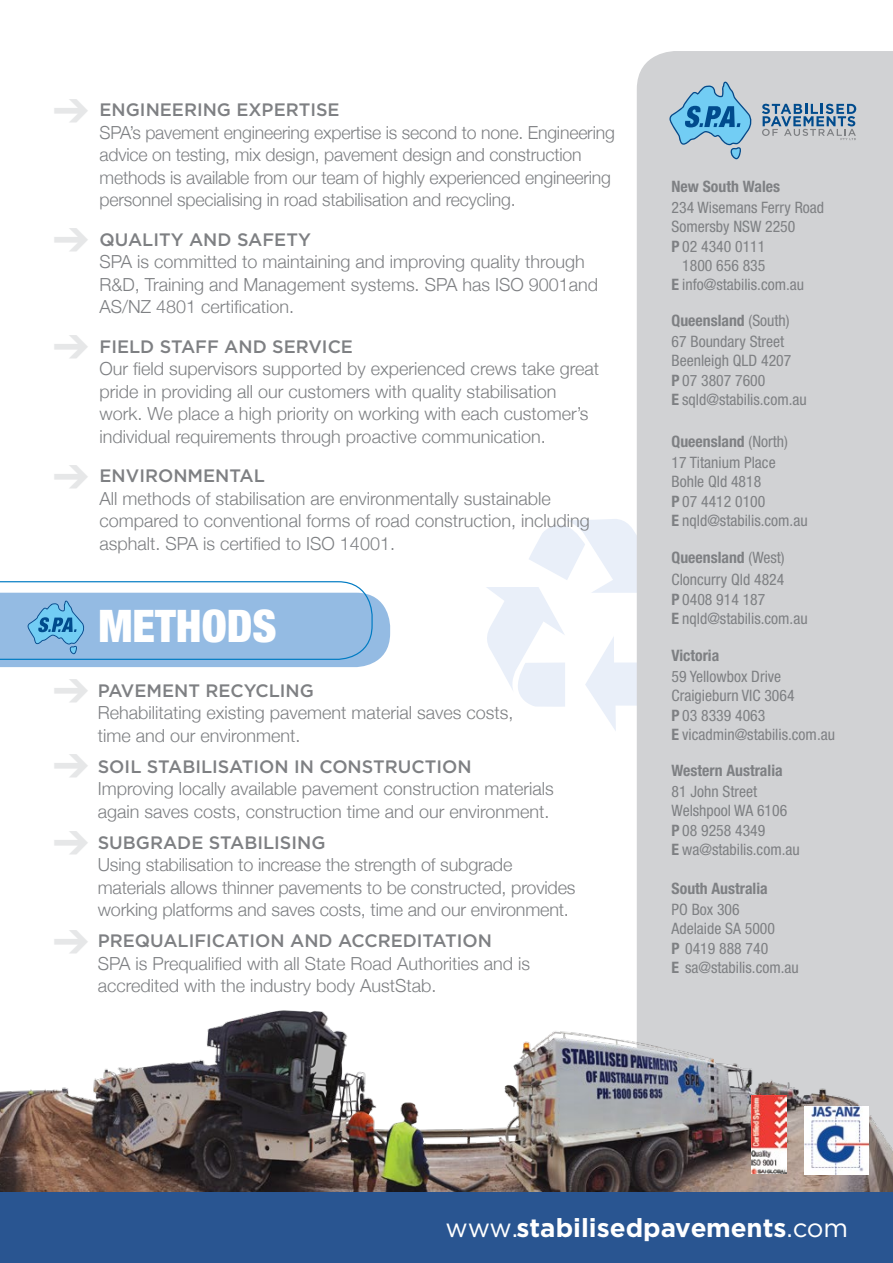
<style>
.page{position:relative;width:893px;height:1263px;background:#fff}
.page>*{position:absolute;margin:0;border:0;box-sizing:border-box;transform-origin:0 0}
.t1{font:900 condensed 45px "Helvetica Neue";color:#fff}
.t2{font:40.5px/76.1px "Zapf Dingbats ITC";color:#e6e7e8;text-align:justify}
.t3{font:700 25.95px "Gotham";color:#fff}
.t4{font:300 18px/22.5px "Helvetica Neue";color:#7e8083}
.t5{font:500 18px "Gotham";color:#7e8083}
.t6{font:condensed 15.75px/19.4px "Helvetica Neue";color:#7e8083}
.t7{font:700 condensed 15.75px "Helvetica Neue";color:#7e8083}
.s1{font-weight:700}
.s2{font-weight:400}
</style>
<div class="page">
<svg style="left:486px;top:519px;width:151px;height:212px"></svg>
<div style="left:637px;top:51px;width:256px;height:933px;background:#d1d2d4"></div>
<img style="left:0;top:984px;width:893px;height:209px">
<div style="left:0;top:1193px;width:893px;height:70px;background:#295591"></div>
<img style="left:751px;top:1096px;width:35px;height:77px">
<img style="left:805px;top:1106px;width:63px;height:69px">
<svg style="left:762px;top:104px;width:94px;height:36px;background:#95a9bc"></svg>
<svg style="left:669px;top:82px;width:84px;height:77px;background:#8dbad4"></svg>
<svg style="left:0;top:581px;width:390px;height:86px;background:#9ac1e5"></svg>
<p class="t5" style="left:100px;top:98px;width:242px">ENGINEERING EXPERTISE</p>
<p class="t4" style="left:100px;top:120px;width:517px">SPA’s pavement engineering expertise is second to none. Engineering advice on testing, mix design, pavement design and construction methods is available from our team of highly experienced engineering personnel specialising in road stabilisation and recycling.</p>
<p class="t5" style="left:100px;top:228px;width:213px">QUALITY AND SAFETY</p>
<p class="t4" style="left:100px;top:250px;width:500px">SPA is committed to maintaining and improving quality through<br>R&amp;D, Training and Management systems. SPA has ISO 9001and<br>AS/NZ 4801 certification.</p>
<p class="t5" style="left:100px;top:335px;width:255px">FIELD STAFF AND SERVICE</p>
<p class="t4" style="left:100px;top:357px;width:501px">Our field supervisors supported by experienced crews take great pride in providing all our customers with quality stabilisation work. We place a high priority on working with each customer’s individual requirements through proactive communication.</p>
<p class="t5" style="left:100px;top:464px;width:167px">ENVIRONMENTAL</p>
<p class="t4" style="left:100px;top:486px;width:492px">All methods of stabilisation are environmentally sustainable compared to conventional forms of road construction, including asphalt. SPA is certified to ISO 14001.</p>
<h1 class="t1" style="left:99px;top:598px;width:180px">METHODS</h1>
<h2 class="t2" style="left:53px;top:653px;width:38px">➔ ➔ ➔</h2>
<p class="t5" style="left:98px;top:679px;width:218px">PAVEMENT RECYCLING</p>
<p class="t4" style="left:98px;top:701px;width:417px">Rehabilitating existing pavement material saves costs, time and our environment.</p>
<p class="t5" style="left:98px;top:755px;width:375px">SOIL STABILISATION IN CONSTRUCTION</p>
<p class="t4" style="left:98px;top:777px;width:458px">Improving locally available pavement construction materials again saves costs, construction time and our environment.</p>
<p class="t5" style="left:98px;top:831px;width:229px">SUBGRADE STABILISING</p>
<p class="t4" style="left:98px;top:853px;width:479px">Using stabilisation to increase the strength of subgrade materials allows thinner pavements to be constructed, provides working platforms and saves costs, time and our environment.</p>
<p class="t5" style="left:98px;top:929px;width:396px">PREQUALIFICATION AND ACCREDITATION</p>
<p class="t4" style="left:98px;top:951px;width:434px">SPA is Prequalified with all State Road Authorities and is accredited with the industry body AustStab.</p>
<p class="t7" style="left:672px;top:177px;width:110px">New South Wales</p>
<p class="t6" style="left:672px;top:198px;width:154px">234 Wisemans Ferry Road</p>
<p class="t6" style="left:672px;top:217px;width:125px">Somersby NSW 2250</p>
<p class="t6" style="left:672px;top:237px;width:95px"><span class="s1">P</span> 02 4340 0111</p>
<p class="t6" style="left:682px;top:256px;width:85px">1800 656 835</p>
<p class="t6" style="left:672px;top:275px;width:134px"><span class="s1">E</span> info@stabilis.com.au</p>
<p class="t6" style="left:672px;top:310px;width:120px;line-height:21px"><span class="s1">Queensland</span> (South)<br>67 Boundary Street</p>
<p class="t6" style="left:672px;top:351px;width:137px">Beenleigh QLD 4207<br><span class="s1">P</span> 07 3807 7600<br><span class="s1">E</span> sqld@stabilis.com.au</p>
<p class="t6" style="left:672px;top:431px;width:118px;line-height:21px"><span class="s1">Queensland</span> (North)<br>17 Titanium Place</p>
<p class="t6" style="left:672px;top:471px;width:138px">Bohle Qld 4818<br><span class="s1">P</span> 07 4412 0100<br><span class="s1">E</span> nqld@stabilis.com.au</p>
<p class="t6" style="left:672px;top:548px;width:138px;line-height:20.1px"><span class="s1">Queensland</span> (West)<br>Cloncurry Qld 4824<br><span class="s1">P</span> 0408 914 187<br><span class="s1">E</span> nqld@stabilis.com.au</p>
<p class="t7" style="left:672px;top:646px;width:49px">Victoria</p>
<p class="t6" style="left:672px;top:666px;width:165px">59 Yellowbox Drive<br>Craigieburn VIC 3064<br><span class="s1">P</span> 03 8339 4063<br><span class="s1">E</span> vicadmin@stabilis.com.au</p>
<p class="t7" style="left:672px;top:760px;width:113px">Western Australia</p>
<p class="t6" style="left:672px;top:781px;width:130px">81 John Street<br>Welshpool WA 6106<br><span class="s1">P</span> 08 9258 4349<br><span class="s1">E</span> wa@stabilis.com.au</p>
<p class="t7" style="left:672px;top:879px;width:98px">South Australia</p>
<p class="t6" style="left:672px;top:899px;width:129px">PO Box 306<br>Adelaide SA 5000<br><span class="s1">P</span> 0419 888 740<br><span class="s1">E</span> sa@stabilis.com.au</p>
<h3 class="t3" style="left:445px;top:1211px;width:404px"><span class="s2">www.</span>stabilisedpavements<span class="s2">.com</span></h3>
</div>
